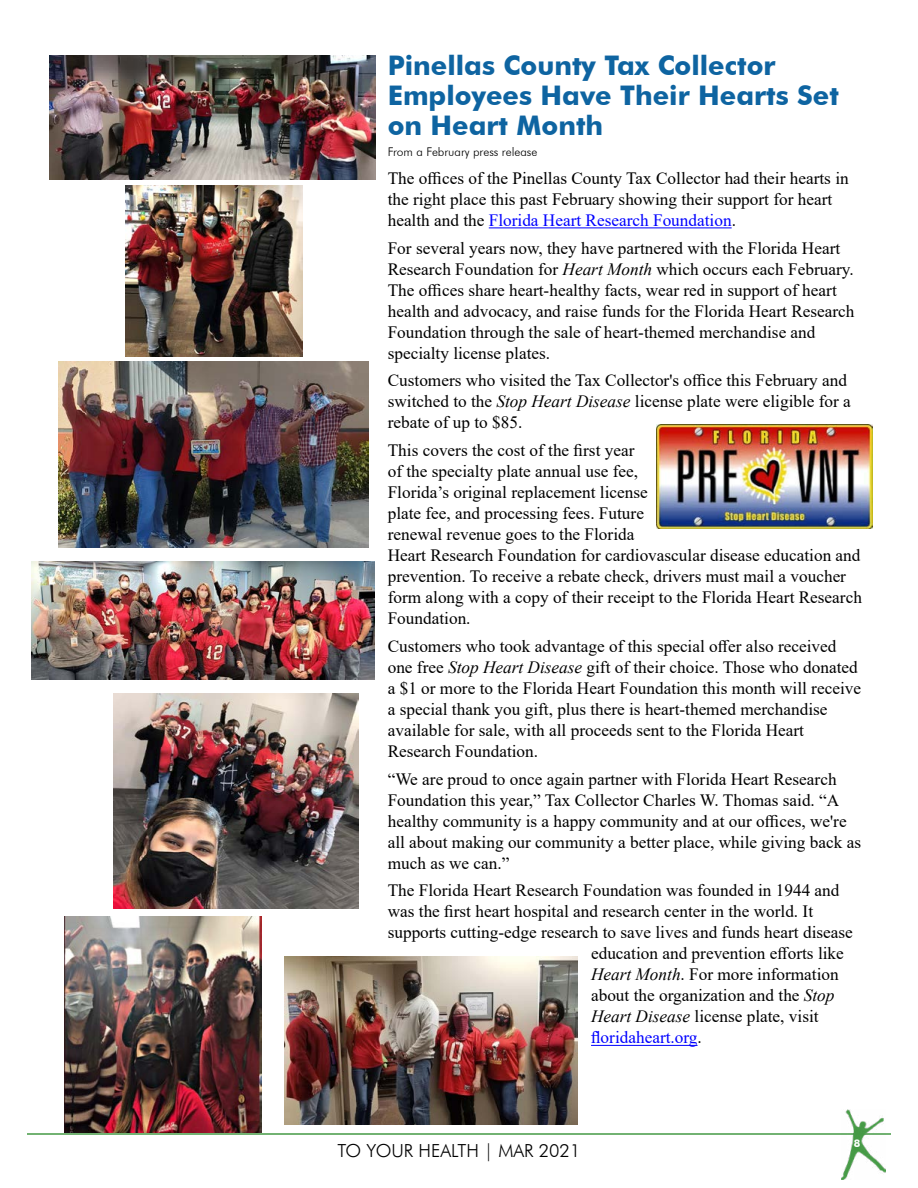
<style>
.page{position:relative;width:918px;height:1188px;background:#fff}
.page>*{position:absolute;margin:0;border:0;box-sizing:border-box;transform-origin:0 0}
.t1{font:700 27px/30px "Futura BT";color:#0e64a1}
.t2{font:300 18px "Futura BT";color:#000}
.body_copy{font:17.25px/21px "Times New Roman";color:#000}
.body_copy-2{font:17.25px "Times New Roman";color:#00f}
.t3{font:300 12px "Futura BT";color:#000}
.t4{font:700 10.5px "Futura BT";color:#fff}
.s1{color:#00f}
.s2{font-style:italic}
.s3{color:#000}
</style>
<div class="page">
<hr style="left:27px;top:1133px;width:864px;height:2px;background:#459945">
<img style="left:841px;top:1109px;width:44px;height:71px">
<hr style="left:489px;top:227px;width:243px;height:1px;background:#00f">
<hr style="left:591px;top:1045px;width:107px;height:1px;background:#00f">
<img style="left:657px;top:424px;width:216px;height:104px">
<img style="left:50px;top:55px;width:326px;height:125px">
<img style="left:125px;top:186px;width:177px;height:170px">
<img style="left:59px;top:362px;width:310px;height:186px">
<img style="left:31px;top:562px;width:344px;height:117px">
<img style="left:113px;top:693px;width:246px;height:216px">
<img style="left:64px;top:916px;width:197px;height:216px">
<img style="left:284px;top:956px;width:294px;height:169px">
<h2 class="t1" style="left:388px;top:50px;width:453px">Pinellas County Tax Collector<br>Employees Have Their Hearts Set on Heart Month</h2>
<p class="t3" style="left:388px;top:145px;width:151px">From a February press release</p>
<p class="body_copy" style="left:388px;top:167px;width:463px">The offices of the Pinellas County Tax Collector had their hearts in the right place this past February showing their support for heart health and the <span class="s1">Florida Heart Research Foundation</span>.</p>
<p class="body_copy" style="left:388px;top:237px;width:468px">For several years now, they have partnered with the Florida Heart Research Foundation for <span class="s2">Heart Month</span> which occurs each February.<br>The offices share heart-healthy facts, wear red in support of heart health and advocacy, and raise funds for the Florida Heart Research Foundation through the sale of heart-themed merchandise and specialty license plates.</p>
<p class="body_copy" style="left:388px;top:370px;width:465px">Customers who visited the Tax Collector's office this February and switched to the <span class="s2">Stop Heart Disease</span> license plate were eligible for a rebate of up to $85.</p>
<p class="body_copy" style="left:388px;top:439px;width:476px">This covers the cost of the first year<br>of the specialty plate annual use fee,<br>Florida’s original replacement license<br>plate fee, and processing fees. Future<br>renewal revenue goes to the Florida<br>Heart Research Foundation for cardiovascular disease education and prevention. To receive a rebate check, drivers must mail a voucher form along with a copy of their receipt to the Florida Heart Research Foundation.</p>
<p class="body_copy" style="left:388px;top:635px;width:475px">Customers who took advantage of this special offer also received one free <span class="s2">Stop Heart Disease</span> gift of their choice. Those who donated a $1 or more to the Florida Heart Foundation this month will receive a special thank you gift, plus there is heart-themed merchandise available for sale, with all proceeds sent to the Florida Heart Research Foundation.</p>
<p class="body_copy" style="left:388px;top:768px;width:475px">“We are proud to once again partner with Florida Heart Research Foundation this year,” Tax Collector Charles W. Thomas said. “A healthy community is a happy community and at our offices, we're all about making our community a better place, while giving back as much as we can.”</p>
<p class="body_copy" style="left:388px;top:880px;width:453px">The Florida Heart Research Foundation was founded in 1944 and</p>
<p class="body_copy" style="left:388px;top:901px;width:427px">was the first heart hospital and research center in the world. It</p>
<p class="body_copy" style="left:388px;top:922px;width:467px">supports cutting-edge research to save lives and funds heart disease</p>
<p class="body_copy" style="left:591px;top:943px;width:254px">education and prevention efforts like</p>
<p class="body_copy" style="left:591px;top:964px;width:249px"><span class="s2">Heart Month</span>. For more information</p>
<p class="body_copy" style="left:591px;top:985px;width:245px">about the organization and the <span class="s2">Stop</span></p>
<p class="body_copy" style="left:591px;top:1006px;width:229px"><span class="s2">Heart Disease</span> license plate, visit</p>
<p class="body_copy-2" style="left:591px;top:1025px;width:112px">floridaheart.org<span class="s3">.</span></p>
<p class="t2" style="left:338px;top:1139px;width:244px">TO YOUR HEALTH | MAR 2021</p>
<p class="t4" style="left:854px;top:1137px;width:8px">8</p>
</div>
